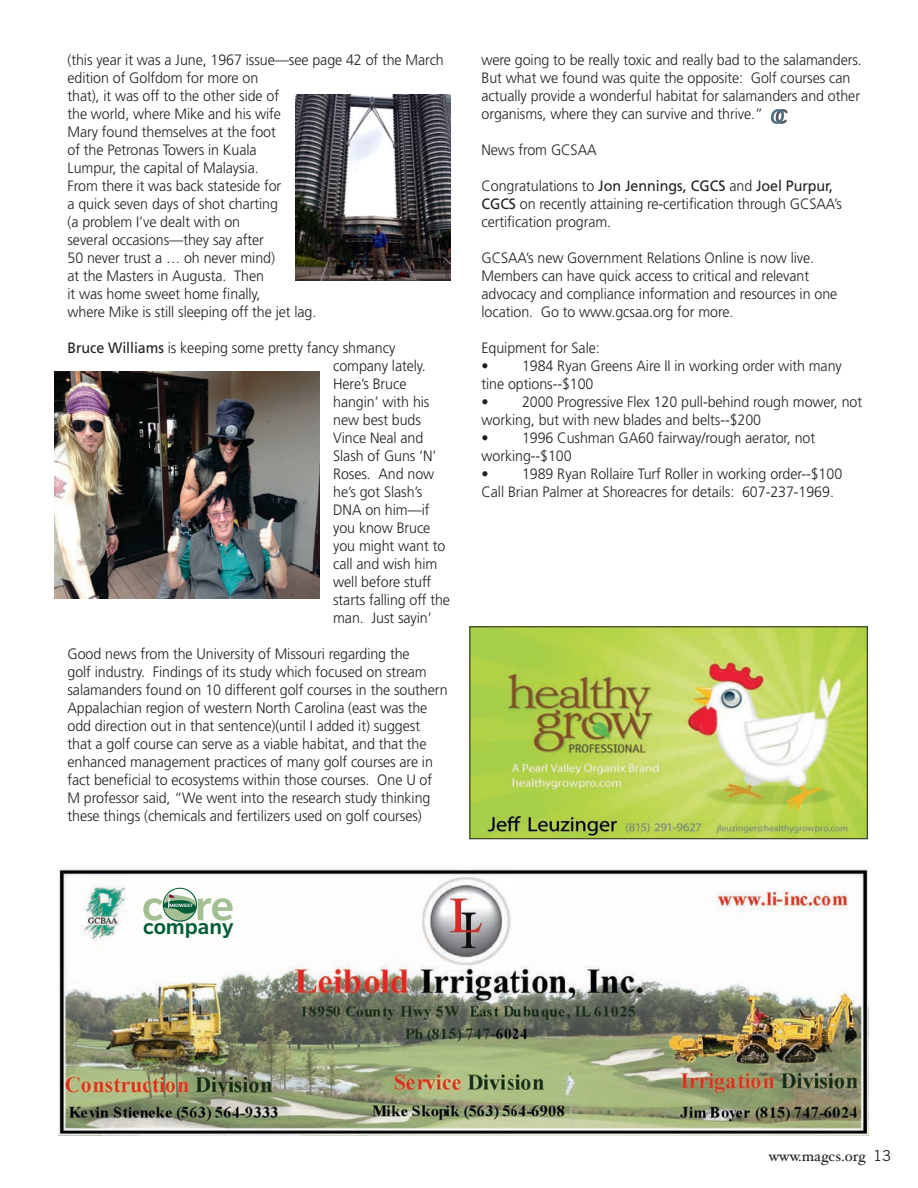
<style>
.page{position:relative;width:918px;height:1188px;background:#fff}
.page>*{position:absolute;margin:0;border:0;box-sizing:border-box;transform-origin:0 0}
.t1{font:500 23.1px "Slate";color:#015c37}
.t2{font:300 15px/18px "Frutiger";letter-spacing:-.005em;color:#231f20;scale:.95 1}
.t3{font:15px "Hoefler Text";color:#231f20}
.t4{font:500 5.1px "Slate";letter-spacing:-.025em;color:#fff;scale:1.17 1}
.s1{font-weight:400}
.s2{font-family:"Trade Gothic LT Std"}
</style>
<div class="page">
<svg style="left:771px;top:109px;width:17px;height:15px"></svg>
<img style="left:54px;top:372px;width:266px;height:226px">
<img style="left:296px;top:94px;width:154px;height:186px">
<img style="left:58px;top:868px;width:810px;height:268px">
<img style="left:471px;top:628px;width:395px;height:209px">
<div style="left:469px;top:626px;width:399px;height:213px;border:1px solid #231f20"></div>
<svg style="left:163px;top:888px;width:34px;height:34px"></svg>
<div style="left:164px;top:889px;width:32px;height:31px;background:#fff;border-radius:50%"></div>
<svg style="left:143px;top:894px;width:90px;height:27px"></svg>
<p class="t2" style="left:68px;top:51px;width:398px">(this year it was a June, 1967 issue—see page 42 of the March edition of Golfdom for more on<br>that), it was off to the other side of<br>the world, where Mike and his wife<br>Mary found themselves at the foot<br>of the Petronas Towers in Kuala<br>Lumpur, the capital of Malaysia.<br>From there it was back stateside for<br>a quick seven days of shot charting<br>(a problem I’ve dealt with on<br>several occasions—they say after<br>50 never trust a … oh never mind)<br>at the Masters in Augusta. Then<br>it was home sweet home finally,<br>where Mike is still sleeping off the jet lag.</p>
<p class="t2" style="left:333px;top:339px;width:124px;text-indent:-266px"><span class="s1">Bruce Williams</span> is keeping some pretty fancy shmancy company lately.<br>Here’s Bruce hangin’ with his new best buds<br>Vince Neal and<br>Slash of Guns ‘N’<br>Roses. And now he’s got Slash’s<br>DNA on him—if you know Bruce you might want to call and wish him well before stuff starts falling off the man. Just sayin’</p>
<p class="t2" style="left:68px;top:645px;width:402px">Good news from the University of Missouri regarding the<br>golf industry. Findings of its study which focused on stream salamanders found on 10 different golf courses in the southern Appalachian region of western North Carolina (east was the odd direction out in that sentence)(until I added it) suggest that a golf course can serve as a viable habitat, and that the enhanced management practices of many golf courses are in fact beneficial to ecosystems within those courses. One U of M professor said, “We went into the research study thinking these things (chemicals and fertilizers used on golf courses)</p>
<p class="t4" style="left:169px;top:903px;width:22px">MIDWEST</p>
<h1 class="t1" style="left:143px;top:914px;width:92px">company</h1>
<p class="t2" style="left:482px;top:51px;width:402px">were going to be really toxic and really bad to the salamanders.<br>But what we found was quite the opposite: Golf courses can actually provide a wonderful habitat for salamanders and other organisms, where they can survive and thrive.”</p>
<p class="t2" style="left:482px;top:141px;width:123px">News from GCSAA</p>
<p class="t2" style="left:482px;top:177px;width:381px">Congratulations to <span class="s1">Jon Jennings, CGCS</span> and <span class="s1">Joel Purpur,<br>CGCS</span> on recently attaining re-certification through GCSAA’s certification program.</p>
<p class="t2" style="left:482px;top:249px;width:376px">GCSAA’s new Government Relations Online is now live.<br>Members can have quick access to critical and relevant advocacy and compliance information and resources in one location. Go to www.gcsaa.org for more.</p>
<p class="t2" style="left:482px;top:339px;width:126px">Equipment for Sale:</p>
<p class="t2" style="left:482px;top:357px;width:381px">• 1984 Ryan Greens Aire II in working order with many tine options--$100</p>
<p class="t2" style="left:482px;top:393px;width:402px">• 2000 Progressive Flex 120 pull-behind rough mower, not working, but with new blades and belts--$200</p>
<p class="t2" style="left:482px;top:429px;width:353px">• 1996 Cushman GA60 fairway/rough aerator, not working--$100</p>
<p class="t2" style="left:482px;top:465px;width:381px">• 1989 Ryan Rollaire Turf Roller in working order--$100<br>Call Brian Palmer at Shoreacres for details: 607-237-1969.</p>
<p class="t3" style="left:769px;top:1147px;width:124px">www.magcs.org <span class="s2">13</span></p>
</div>
